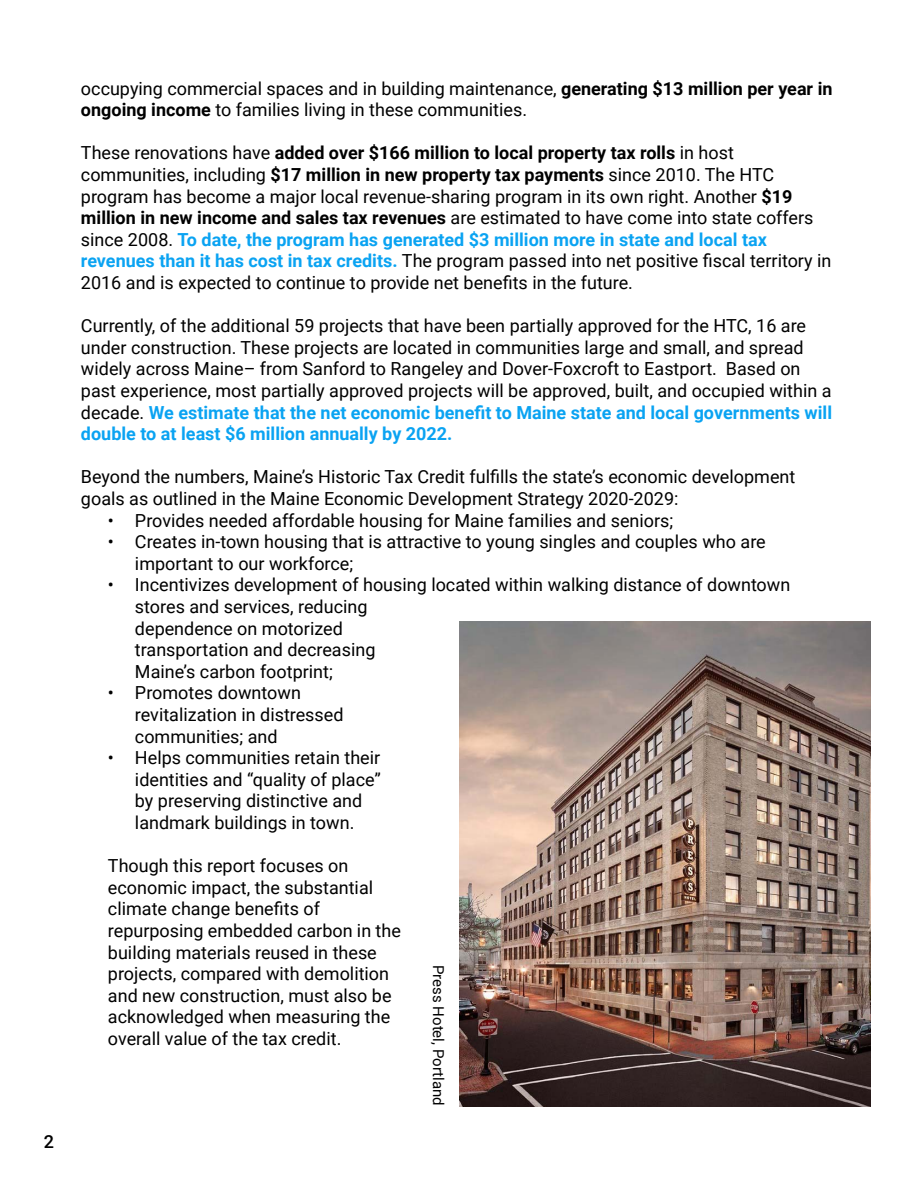
<style>
.page{position:relative;width:918px;height:1188px;background:#fff}
.page>*{position:absolute;margin:0;border:0;box-sizing:border-box;transform-origin:0 0}
.t1{font:18px/21.6px "Roboto";color:#000}
.t2{font:500 18px "Roboto";color:#000}
.t3{font:15px "Roboto";color:#000}
.s1{font-weight:700}
.s2{font-weight:700;color:#0aa3f2}
</style>
<div class="page">
<img style="left:459px;top:621px;width:411px;height:486px">
<p class="t2" style="left:44px;top:1128px;width:12px">2</p>
<p class="t1" style="left:81px;top:77px;width:753px">occupying commercial spaces and in building maintenance, <span class="s1">generating $13 million per year in ongoing income</span> to families living in these communities.</p>
<p class="t1" style="left:81px;top:141px;width:752px">These renovations have <span class="s1">added over $166 million to local property tax rolls</span> in host communities, including <span class="s1">$17 million in new property tax payments</span> since 2010. The HTC program has become a major local revenue-sharing program in its own right. Another <span class="s1">$19 million in new income and sales tax revenues</span> are estimated to have come into state coffers since 2008. <span class="s2">To date, the program has generated $3 million more in state and local tax revenues than it has cost in tax credits.</span> The program passed into net positive fiscal territory in 2016 and is expected to continue to provide net benefits in the future.</p>
<p class="t1" style="left:81px;top:314px;width:753px">Currently, of the additional 59 projects that have been partially approved for the HTC, 16 are under construction. These projects are located in communities large and small, and spread widely across Maine– from Sanford to Rangeley and Dover-Foxcroft to Eastport. Based on past experience, most partially approved projects will be approved, built, and occupied within a decade. <span class="s2">We estimate that the net economic benefit to Maine state and local governments will double to at least $6 million annually by 2022.</span></p>
<p class="t1" style="left:81px;top:465px;width:716px">Beyond the numbers, Maine’s Historic Tax Credit fulfills the state’s economic development goals as outlined in the Maine Economic Development Strategy 2020-2029:</p>
<p class="t1" style="left:108px;top:509px;width:567px">• Provides needed affordable housing for Maine families and seniors;</p>
<p class="t1" style="left:135px;top:530px;width:632px;text-indent:-27px">• Creates in-town housing that is attractive to young singles and couples who are important to our workforce;</p>
<p class="t1" style="left:135px;top:573px;width:657px;text-indent:-27px">• Incentivizes development of housing located within walking distance of downtown stores and services, reducing<br>dependence on motorized<br>transportation and decreasing<br>Maine’s carbon footprint;</p>
<p class="t1" style="left:135px;top:681px;width:210px;text-indent:-27px">• Promotes downtown revitalization in distressed communities; and</p>
<p class="t1" style="left:135px;top:746px;width:247px;text-indent:-27px">• Helps communities retain their identities and “quality of place” by preserving distinctive and landmark buildings in town.</p>
<p class="t1" style="left:108px;top:854px;width:294px">Though this report focuses on economic impact, the substantial climate change benefits of repurposing embedded carbon in the building materials reused in these projects, compared with demolition and new construction, must also be acknowledged when measuring the overall value of the tax credit.</p>
<p class="t3" style="left:449px;top:965px;width:142px;rotate:90deg">Press Hotel, Portland</p>
</div>
